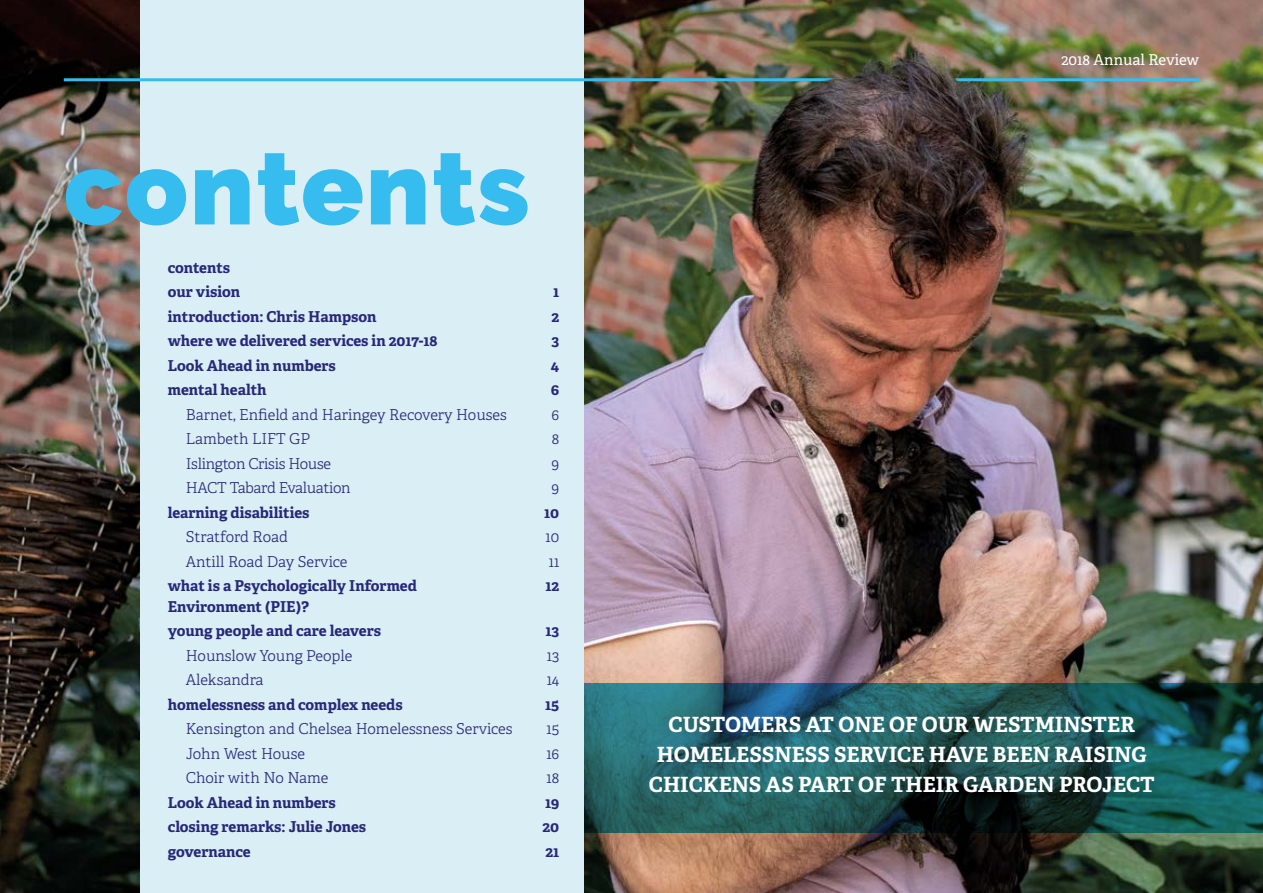
<style>
.page{position:relative;width:1263px;height:893px;background:#fff}
.page>*{position:absolute;margin:0;border:0;box-sizing:border-box;transform-origin:0 0}
.t1{font:900 103.05px "Raleway";letter-spacing:.02em;color:#36bcee}
.t2{font:700 21px/30px "Adelle PE";color:#fff;text-align:center}
.t3{font:700 15px/24.5px "Adelle PE";letter-spacing:-.005em;color:#282878}
.t4{font:300 15px "Adelle";color:#282878}
.t5{font:300 15px "Adelle";letter-spacing:-.02em;color:#282878}
.t6{font:300 15px "Adelle";letter-spacing:-.03em;color:#282878}
.t7{font:15px "Adelle PE";color:#fff}
</style>
<div class="page">
<img style="left:584px;top:0;width:679px;height:893px">
<img style="left:0;top:0;width:141px;height:893px">
<div style="left:141px;top:0;width:443px;height:893px;background:#d9eef5"></div>
<svg style="left:584px;top:684px;width:679px;height:149px;background:#1d5559"></svg>
<hr style="left:64px;top:78px;width:1135px;height:3px;background:#36bcee">
<img style="left:708px;top:0;width:363px;height:238px">
<h1 class="t1" style="left:64px;top:128px;width:467px">contents</h1>
<p class="t3" style="left:168px;top:255px;width:74px">contents our vision</p>
<p class="t3" style="left:553px;top:279px;width:8px">1</p>
<p class="t3" style="left:168px;top:304px;width:210px">introduction: Chris Hampson</p>
<p class="t3" style="left:551px;top:304px;width:9px">2</p>
<p class="t3" style="left:168px;top:328px;width:271px">where we delivered services in 2017-18</p>
<p class="t3" style="left:551px;top:328px;width:9px">3</p>
<p class="t3" style="left:168px;top:353px;width:170px">Look Ahead in numbers</p>
<p class="t3" style="left:551px;top:353px;width:10px">4</p>
<p class="t3" style="left:168px;top:377px;width:100px">mental health</p>
<p class="t3" style="left:551px;top:377px;width:10px">6</p>
<p class="t4" style="left:186px;top:405px;width:323px">Barnet, Enfield and Haringey Recovery Houses</p>
<p class="t4" style="left:552px;top:405px;width:9px">6</p>
<p class="t4" style="left:186px;top:430px;width:126px">Lambeth LIFT GP</p>
<p class="t4" style="left:552px;top:430px;width:9px">8</p>
<p class="t5" style="left:186px;top:454px;width:147px">Islington Crisis House</p>
<p class="t4" style="left:551px;top:454px;width:10px">9</p>
<p class="t6" style="left:186px;top:479px;width:166px">HACT Tabard Evaluation</p>
<p class="t4" style="left:551px;top:479px;width:10px">9</p>
<p class="t3" style="left:168px;top:500px;width:143px">learning disabilities</p>
<p class="t3" style="left:544px;top:500px;width:17px">10</p>
<p class="t4" style="left:186px;top:528px;width:104px">Stratford Road</p>
<p class="t4" style="left:546px;top:528px;width:15px">10</p>
<p class="t4" style="left:186px;top:552px;width:163px">Antill Road Day Service</p>
<p class="t4" style="left:549px;top:552px;width:12px">11</p>
<p class="t3" style="left:168px;top:573px;width:251px">what is a Psychologically Informed</p>
<p class="t3" style="left:545px;top:573px;width:15px">12</p>
<p class="t3" style="left:168px;top:593px;width:215px">Environment (PIE)?<br>young people and care leavers</p>
<p class="t3" style="left:545px;top:618px;width:15px">13</p>
<p class="t4" style="left:186px;top:646px;width:168px">Hounslow Young People</p>
<p class="t4" style="left:547px;top:646px;width:14px">13</p>
<p class="t4" style="left:186px;top:671px;width:79px">Aleksandra</p>
<p class="t4" style="left:547px;top:671px;width:14px">14</p>
<p class="t3" style="left:168px;top:691px;width:236px">homelessness and complex needs</p>
<p class="t3" style="left:545px;top:691px;width:16px">15</p>
<p class="t4" style="left:186px;top:720px;width:328px">Kensington and Chelsea Homelessness Services</p>
<p class="t4" style="left:546px;top:720px;width:14px">15</p>
<p class="t4" style="left:186px;top:744px;width:121px">John West House</p>
<p class="t4" style="left:546px;top:744px;width:14px">16</p>
<p class="t4" style="left:186px;top:769px;width:144px">Choir with No Name</p>
<p class="t4" style="left:547px;top:769px;width:14px">18</p>
<p class="t3" style="left:168px;top:789px;width:170px">Look Ahead in numbers</p>
<p class="t3" style="left:545px;top:789px;width:16px">19</p>
<p class="t3" style="left:168px;top:814px;width:200px">closing remarks: Julie Jones</p>
<p class="t3" style="left:542px;top:814px;width:18px">20</p>
<p class="t3" style="left:168px;top:838px;width:85px">governance</p>
<p class="t3" style="left:545px;top:838px;width:15px">21</p>
<p class="t7" style="left:1061px;top:49px;width:139px">2018 Annual Review</p>
<h2 class="t2" style="left:649px;top:708px;width:507px">CUSTOMERS AT ONE OF OUR WESTMINSTER<br>HOMELESSNESS SERVICE HAVE BEEN RAISING<br>CHICKENS AS PART OF THEIR GARDEN PROJECT</h2>
</div>
